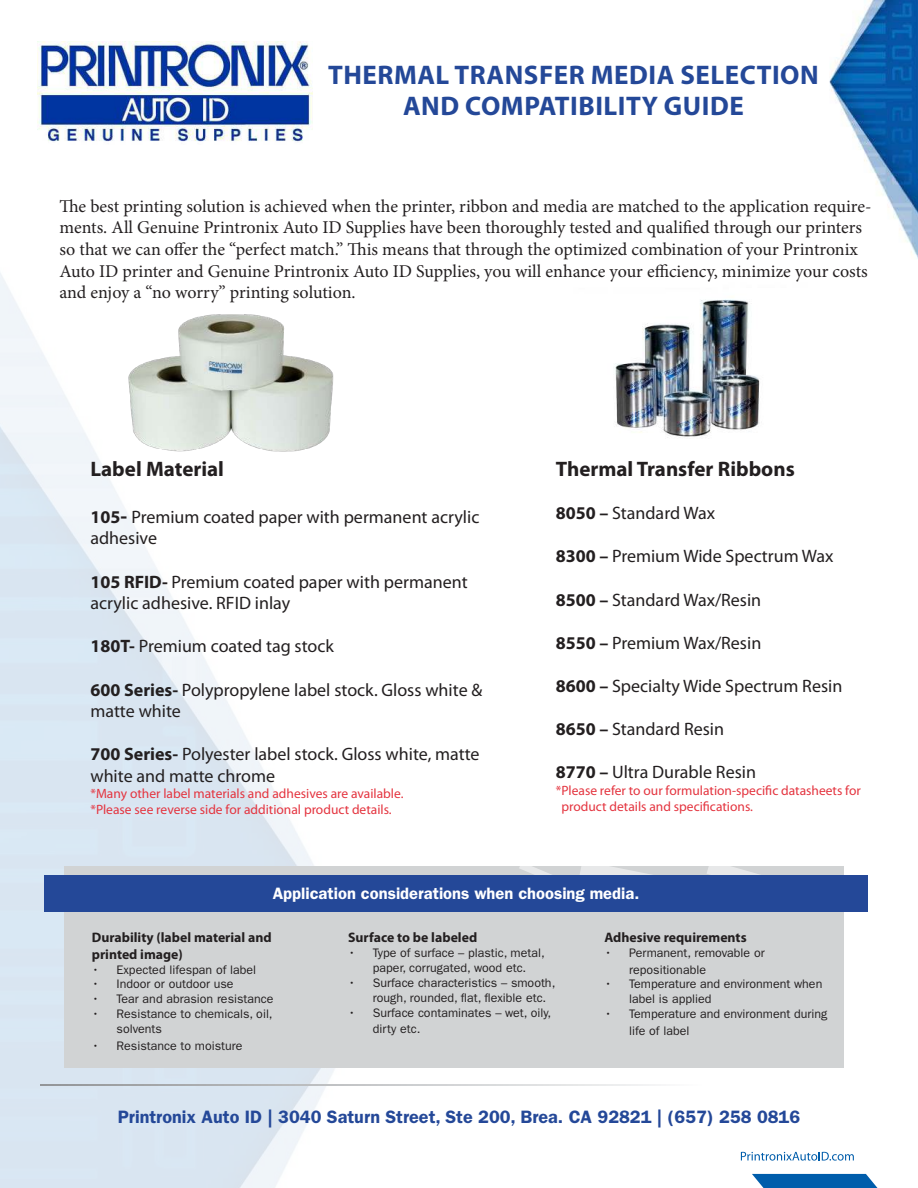
<style>
.page{position:relative;width:918px;height:1188px;background:#fff}
.page>*{position:absolute;margin:0;border:0;box-sizing:border-box;transform-origin:0 0}
.t1{font:700 27px/31.5px "Myriad Pro";letter-spacing:.02em;color:#244898;text-align:center}
.t2{font:700 21px "Myriad Pro";color:#231f20}
.t3{font:18px/21.6px "Myriad Pro";color:#231f20}
.t4{font:18px/21.6px "Minion Pro";color:#231f20}
.t5{font:600 18px "ITC Franklin Gothic Std";color:#244898}
.t6{font:600 16.5px "ITC Franklin Gothic Std";color:#fff}
.t7{font:700 13.8px/16.5px "Myriad Pro";color:#231f20}
.t8{font:13.5px/16.2px "Myriad Pro";color:#e4343f}
.t9{font:12.45px/14.9px "ITC Franklin Gothic Std";color:#231f20}
.s1{font-weight:700}
.s2{font-weight:700;font-size:21px}
</style>
<div class="page">
<img style="left:830px;top:0;width:88px;height:259px">
<img style="left:0;top:273px;width:335px;height:915px">
<img style="left:40px;top:1084px;width:616px;height:2px">
<img style="left:38px;top:42px;width:274px;height:100px">
<svg style="left:741px;top:1152px;width:113px;height:9px"></svg>
<svg style="left:752px;top:1174px;width:125px;height:14px;background:#166bb2"></svg>
<div style="left:65px;top:866px;width:779px;height:202px;background:#d1d3d4"></div>
<svg style="left:707px;top:866px;width:53px;height:9px"></svg>
<svg style="left:519px;top:866px;width:132px;height:9px"></svg>
<div style="left:44px;top:875px;width:824px;height:37px;background:#244898"></div>
<img style="left:615px;top:299px;width:145px;height:139px">
<img style="left:66px;top:273px;width:269px;height:220px">
<h1 class="t1" style="left:328px;top:61px;width:492px">THERMAL TRANSFER MEDIA SELECTION<br>AND COMPATIBILITY GUIDE</h1>
<p class="t4" style="left:59px;top:197px;width:814px">The best printing solution is achieved when the printer, ribbon and media are matched to the application require&shy;ments. All Genuine Printronix Auto ID Supplies have been thoroughly tested and qualified through our printers so that we can offer the “perfect match.” This means that through the optimized combination of your Printronix Auto ID printer and Genuine Printronix Auto ID Supplies, you will enhance your efficiency, minimize your costs and enjoy a “no worry” printing solution.</p>
<p class="t2" style="left:90px;top:461px;width:135px">Label Material</p>
<p class="t3" style="left:90px;top:508px;width:391px"><span class="s1">105</span><span class="s2">-</span> Premium coated paper with permanent acrylic adhesive</p>
<p class="t3" style="left:90px;top:572px;width:379px"><span class="s1">105 RFID-</span> Premium coated paper with permanent acrylic adhesive. RFID inlay</p>
<p class="t3" style="left:90px;top:637px;width:245px"><span class="s1">180T-</span> Premium coated tag stock</p>
<p class="t3" style="left:90px;top:680px;width:393px"><span class="s1">600 Series-</span> Polypropylene label stock. Gloss white &amp; matte white</p>
<p class="t3" style="left:90px;top:745px;width:391px"><span class="s1">700 Series-</span> Polyester label stock. Gloss white, matte white and matte chrome</p>
<p class="t8" style="left:90px;top:787px;width:315px">*Many other label materials and adhesives are available. *Please see reverse side for additional product details.</p>
<p class="t2" style="left:556px;top:461px;width:240px">Thermal Transfer Ribbons</p>
<p class="t3" style="left:556px;top:504px;width:161px"><span class="s1">8050 –</span> Standard Wax</p>
<p class="t3" style="left:556px;top:547px;width:279px"><span class="s1">8300 –</span> Premium Wide Spectrum Wax</p>
<p class="t3" style="left:556px;top:590px;width:207px"><span class="s1">8500 –</span> Standard Wax/Resin</p>
<p class="t3" style="left:556px;top:634px;width:207px"><span class="s1">8550 –</span> Premium Wax/Resin</p>
<p class="t3" style="left:556px;top:677px;width:288px"><span class="s1">8600 –</span> Specialty Wide Spectrum Resin</p>
<p class="t3" style="left:556px;top:720px;width:170px"><span class="s1">8650 –</span> Standard Resin</p>
<p class="t3" style="left:556px;top:763px;width:202px"><span class="s1">8770 –</span> Ultra Durable Resin</p>
<p class="t8" style="left:562px;top:783px;width:301px;text-indent:-6px">*Please refer to our formulation-specific datasheets for product details and specifications.</p>
<p class="t6" style="left:273px;top:887px;width:368px">Application considerations when choosing media.</p>
<p class="t7" style="left:92px;top:930px;width:181px">Durability (label material and printed image)</p>
<p class="t9" style="left:92px;top:963px;width:166px">• Expected lifespan of label</p>
<p class="t9" style="left:92px;top:978px;width:143px">• Indoor or outdoor use</p>
<p class="t9" style="left:92px;top:993px;width:183px">• Tear and abrasion resistance</p>
<p class="t9" style="left:117px;top:1008px;width:158px;text-indent:-25px">• Resistance to chemicals, oil, solvents</p>
<p class="t9" style="left:92px;top:1039px;width:152px">• Resistance to moisture</p>
<p class="t7" style="left:348px;top:930px;width:131px">Surface to be labeled</p>
<p class="t9" style="left:348px;top:946px;width:198px;text-align:center">• Type of surface – plastic, metal, paper, corrugated, wood etc.</p>
<p class="t9" style="left:373px;top:976px;width:184px;text-indent:-25px">• Surface characteristics – smooth, rough, rounded, flat, flexible etc.</p>
<p class="t9" style="left:373px;top:1005px;width:180px;line-height:16.5px;text-indent:-25px">• Surface contaminates – wet, oily, dirty etc.</p>
<p class="t7" style="left:604px;top:930px;width:144px">Adhesive requirements</p>
<p class="t9" style="left:629px;top:946px;width:137px;line-height:16.5px;text-indent:-25px">• Permanent, removable or repositionable</p>
<p class="t9" style="left:629px;top:978px;width:195px;text-indent:-25px">• Temperature and environment when label is applied</p>
<p class="t9" style="left:629px;top:1007px;width:200px;line-height:16.5px;text-indent:-25px">• Temperature and environment during life of label</p>
<p class="t5" style="left:118px;top:1110px;width:684px">Printronix Auto ID | 3040 Saturn Street, Ste 200, Brea. CA 92821 | (657) 258 0816</p>
</div>
